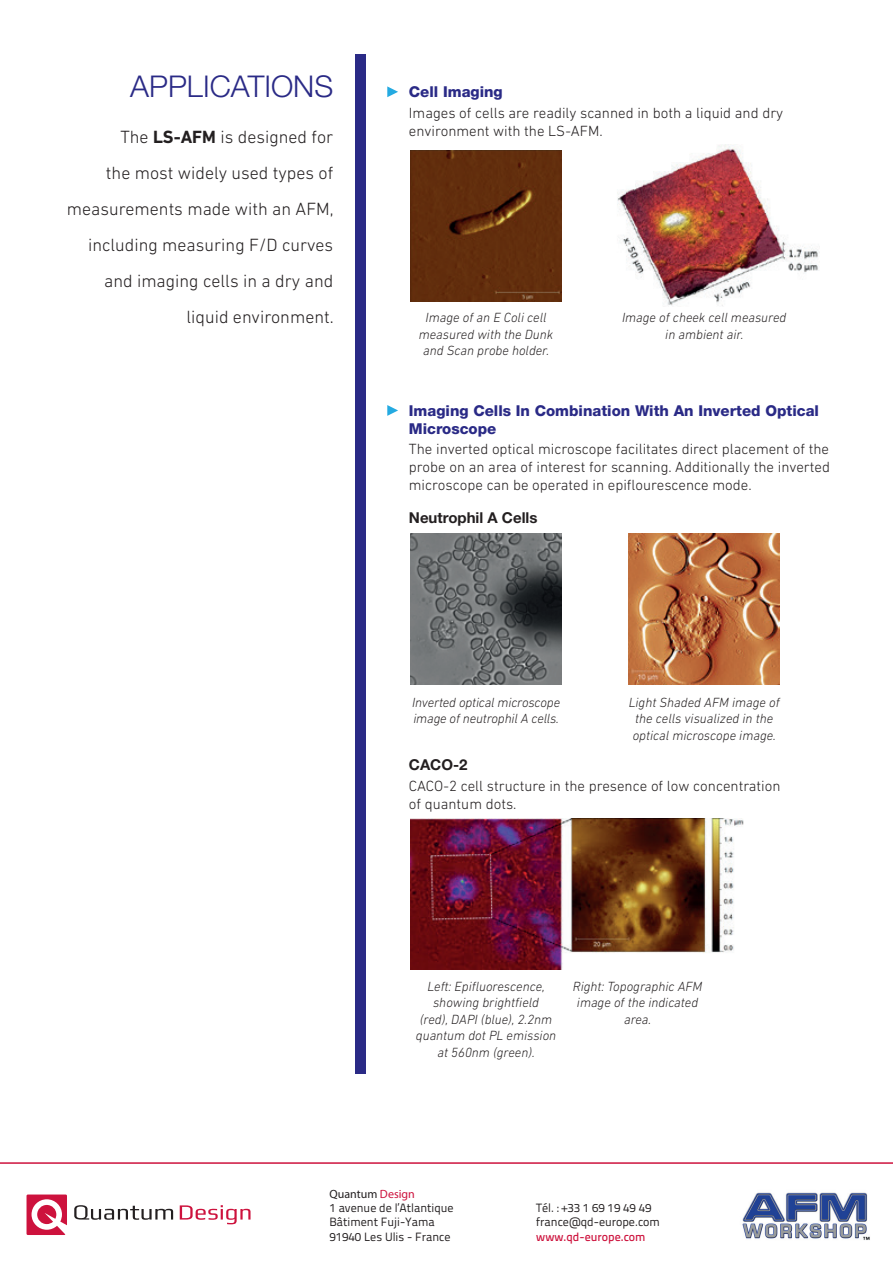
<style>
.page{position:relative;width:893px;height:1263px;background:#fff}
.page>*{position:absolute;margin:0;border:0;box-sizing:border-box;transform-origin:0 0}
.t1{font:300 30px "Helvetica Neue LT Std";color:#2a2a86}
.t2{font:300 18px/36px "DIN Next LT Pro";color:#231f20;text-align:right}
.t3{font:300 15px/18px "DIN Next LT Pro";color:#231f20}
.t4{font:800 15px/18px "Helvetica Neue LT Std";color:#2a2a86}
.t5{font:700 15px "Helvetica Neue LT Std";color:#231f20}
.t6{font:italic 300 13.5px/16.5px "DIN Next LT Pro";color:#231f20;text-align:center}
.t7{font:12px/14.4px "Titillium Text 22 L";color:#231f20}
.t8{font:500 12px "Titillium Text 22 L";color:#cd123d}
.t9{font:12px "Myriad Pro";color:#231f20}
.s1{font-weight:700}
.s2{color:#cd123d}
</style>
<div class="page">
<svg style="left:27px;top:1194px;width:40px;height:41px"></svg>
<svg style="left:74px;top:1205px;width:99px;height:15px"></svg>
<svg style="left:180px;top:1205px;width:71px;height:19px"></svg>
<hr style="left:0;top:1162px;width:893px;height:2px;background:#cd123d">
<img style="left:742px;top:1192px;width:128px;height:48px">
<div style="left:355px;top:54px;width:11px;height:1020px;background:#2a2a86"></div>
<svg style="left:387px;top:86px;width:11px;height:11px"></svg>
<svg style="left:387px;top:405px;width:11px;height:11px"></svg>
<img style="left:410px;top:150px;width:152px;height:151px">
<img style="left:410px;top:534px;width:152px;height:151px">
<img style="left:629px;top:534px;width:151px;height:151px">
<img style="left:617px;top:145px;width:201px;height:161px">
<img style="left:410px;top:819px;width:334px;height:151px">
<h1 class="t1" style="left:130px;top:68px;width:205px">APPLICATIONS</h1>
<h2 class="t2" style="left:67px;top:119px;width:268px">The <span class="s1">LS-AFM</span> is designed for<br>the most widely used types of measurements made with an AFM, including measuring F/D curves and imaging cells in a dry and liquid environment.</h2>
<p class="t4" style="left:409px;top:83px;width:95px">Cell Imaging</p>
<p class="t3" style="left:409px;top:104px;width:376px">Images of cells are readily scanned in both a liquid and dry environment with the LS-AFM.</p>
<p class="t6" style="left:419px;top:309px;width:136px">Image of an E Coli cell measured with the Dunk and Scan probe holder.</p>
<p class="t6" style="left:622px;top:309px;width:166px">Image of cheek cell measured in ambient air.</p>
<p class="t4" style="left:409px;top:401px;width:412px">Imaging Cells In Combination With An Inverted Optical<br>Microscope</p>
<p class="t3" style="left:409px;top:440px;width:423px;text-align:justify">The inverted optical microscope facilitates direct placement of the probe on an area of interest for scanning. Additionally the inverted microscope can be operated in epiflourescence mode.</p>
<p class="t5" style="left:409px;top:508px;width:130px">Neutrophil A Cells</p>
<p class="t6" style="left:412px;top:694px;width:150px;text-align:left">Inverted optical microscope image of neutrophil A cells.</p>
<p class="t6" style="left:629px;top:694px;width:153px">Light Shaded AFM image of the cells visualized in the optical microscope image.</p>
<p class="t5" style="left:409px;top:755px;width:60px">CACO-2</p>
<p class="t3" style="left:409px;top:776px;width:373px">CACO-2 cell structure in the presence of low concentration of quantum dots.</p>
<p class="t6" style="left:416px;top:978px;width:142px">Left: Epifluorescence, showing brightfield<br>(red), DAPI (blue), 2.2nm quantum dot PL emission at 560nm (green).</p>
<p class="t6" style="left:573px;top:978px;width:131px">Right: Topographic AFM image of the indicated area.</p>
<p class="t9" style="left:329px;top:1186px;width:87px">Quantum <span class="s2">Design</span></p>
<p class="t7" style="left:329px;top:1200px;width:126px">1 avenue de l’Atlantique<br>Bâtiment Fuji-Yama<br>91940 Les Ulis - France</p>
<p class="t7" style="left:536px;top:1200px;width:125px">Tél. : +33 1 69 19 49 49 france@qd-europe.com</p>
<p class="t8" style="left:536px;top:1227px;width:111px">www.qd-europe.com</p>
</div>
